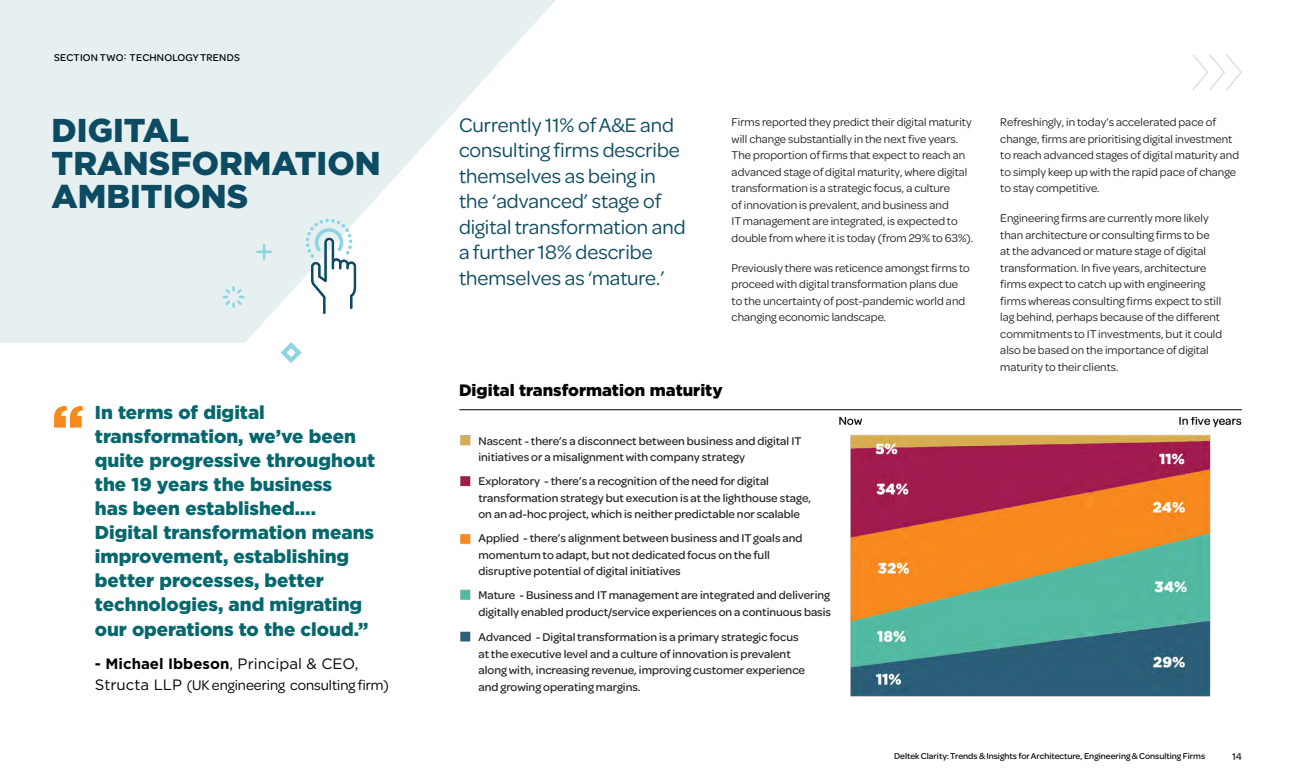
<style>
.page{position:relative;width:1296px;height:783px;background:#fff}
.page>*{position:absolute;margin:0;border:0;box-sizing:border-box;transform-origin:0 0}
.t1{font:900 60px "Gotham";color:#f5891f}
.t2{font:900 33px/33px "Gotham";color:#0c4b62}
.t3{font:21px/25.5px "Omnes";color:#0c4b62}
.t4{font:900 18.75px/24.2px "Gotham";color:#06676d}
.t5{font:900 16.5px "Gotham";color:#000}
.t6{font:15px "Omnes";color:#000}
.t7{font:700 15px "Gotham";color:#000}
.t8{font:12px/16.5px "Omnes";color:#232222}
.t9{font:500 12px/16.5px "Omnes";color:#232222}
.t10{font:500 10.5px "Omnes";letter-spacing:.02em;color:#000}
.t11{font:500 10.5px "Omnes";color:#232222}
.t12{font:500 9px "Omnes";color:#000}
.s1{font-weight:400}
.s2{font-family:"Gotham"}
</style>
<div class="page">
<svg style="left:0;top:0;width:556px;height:343px;fill:#e6f0f0"></svg>
<hr style="left:459px;top:409px;width:783px;height:1px;background:#000">
<img style="left:460px;top:435px;width:11px;height:11px">
<svg style="left:257px;top:245px;width:14px;height:13px"></svg>
<svg style="left:221px;top:285px;width:25px;height:24px"></svg>
<svg style="left:278px;top:339px;width:27px;height:24px"></svg>
<svg style="left:1192px;top:54px;width:50px;height:36px"></svg>
<img style="left:839px;top:417px;width:403px;height:280px">
<img style="left:460px;top:476px;width:11px;height:11px">
<img style="left:460px;top:534px;width:11px;height:11px">
<img style="left:460px;top:589px;width:11px;height:11px">
<img style="left:460px;top:631px;width:11px;height:11px">
<svg style="left:306px;top:219px;width:51px;height:96px"></svg>
<p class="t10" style="left:54px;top:50px;width:187px">SECTION TWO: TECHNOLOGY TRENDS</p>
<h2 class="t2" style="left:52px;top:114px;width:331px">DIGITAL<br>TRANSFORMATION<br>AMBITIONS</h2>
<h1 class="t1" style="left:52px;top:386px;width:34px">“</h1>
<p class="t4" style="left:95px;top:400px;width:282px">In terms of digital transformation, we’ve been quite progressive throughout the 19 years the business<br>has been established….<br>Digital transformation means improvement, establishing better processes, better technologies, and migrating our operations to the cloud.”</p>
<p class="t7" style="left:95px;top:654px;width:265px">- Michael Ibbeson<span class="s1">, Principal &amp; CEO,</span></p>
<p class="t6" style="left:95px;top:675px;width:295px"><span class="s2">Structa LLP</span> (UK engineering consulting firm)</p>
<h3 class="t3" style="left:459px;top:111px;width:228px">Currently 11% of A&amp;E and consulting firms describe themselves as being in the ‘advanced’ stage of digital transformation and a further 18% describe themselves as ‘mature.’</h3>
<p class="t8" style="left:732px;top:114px;width:243px">Firms reported they predict their digital maturity will change substantially in the next five years.<br>The proportion of firms that expect to reach an advanced stage of digital maturity, where digital transformation is a strategic focus, a culture<br>of innovation is prevalent, and business and<br>IT management are integrated, is expected to double from where it is today (from 29% to 63%).</p>
<p class="t8" style="left:732px;top:259px;width:240px">Previously there was reticence amongst firms to proceed with digital transformation plans due to the uncertainty of post-pandemic world and changing economic landscape.</p>
<h3 class="t5" style="left:459px;top:379px;width:265px">Digital transformation maturity</h3>
<p class="t9" style="left:478px;top:432px;width:325px">Nascent - there’s a disconnect between business and digital IT initiatives or a misalignment with company strategy</p>
<p class="t9" style="left:478px;top:472px;width:334px">Exploratory - there’s a recognition of the need for digital transformation strategy but execution is at the lighthouse stage, on an ad-hoc project, which is neither predictable nor scalable</p>
<p class="t9" style="left:478px;top:529px;width:326px">Applied - there’s alignment between business and IT goals and momentum to adapt, but not dedicated focus on the full disruptive potential of digital initiatives</p>
<p class="t9" style="left:478px;top:586px;width:354px">Mature - Business and IT management are integrated and delivering digitally enabled product/service experiences on a continuous basis</p>
<p class="t9" style="left:478px;top:628px;width:328px">Advanced - Digital transformation is a primary strategic focus at the executive level and a culture of innovation is prevalent along with, increasing revenue, improving customer experience and growing operating margins.</p>
<p class="t8" style="left:1000px;top:114px;width:240px">Refreshingly, in today’s accelerated pace of change, firms are prioritising digital investment to reach advanced stages of digital maturity and to simply keep up with the rapid pace of change to stay competitive.</p>
<p class="t8" style="left:1000px;top:210px;width:223px">Engineering firms are currently more likely than architecture or consulting firms to be at the advanced or mature stage of digital transformation. In five years, architecture firms expect to catch up with engineering firms whereas consulting firms expect to still lag behind, perhaps because of the different commitments to IT investments, but it could also be based on the importance of digital maturity to their clients.</p>
<p class="t12" style="left:894px;top:750px;width:313px">Deltek Clarity: Trends &amp; Insights for Architecture, Engineering &amp; Consulting Firms</p>
<p class="t11" style="left:1232px;top:749px;width:11px">14</p>
</div>
